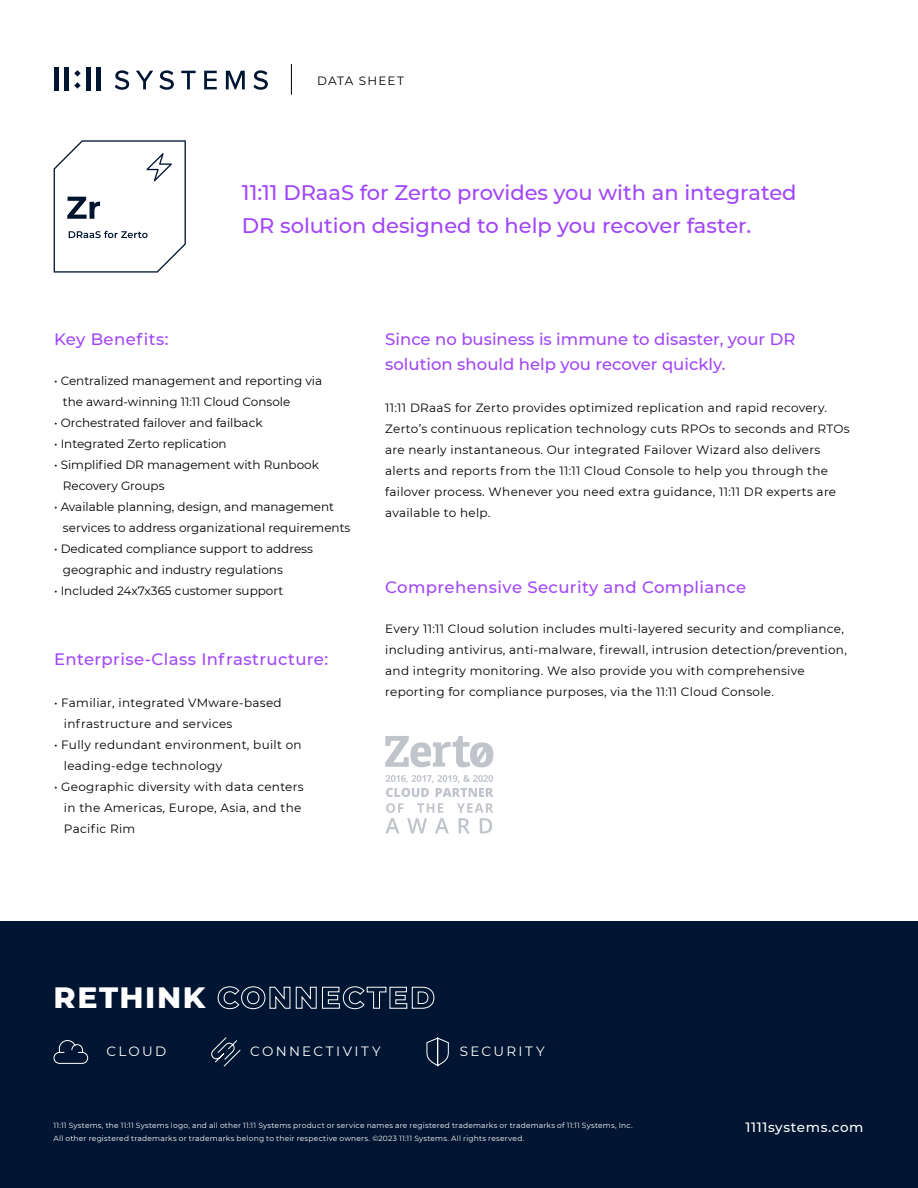
<style>
.page{position:relative;width:918px;height:1188px;background:#fff}
.page>*{position:absolute;margin:0;border:0;box-sizing:border-box;transform-origin:0 0}
.t1{font:800 30px "Montserrat";letter-spacing:.055em;color:#fff}
.t2{font:500 21px/33px "Montserrat";color:#a146f9}
.t3{font:500 16.5px "Montserrat";letter-spacing:.025em;color:#a146f9}
.t4{font:500 16.5px/25.5px "Montserrat";letter-spacing:.005em;color:#a146f9}
.t5{font:13.5px "Montserrat";letter-spacing:.175em;color:#fff}
.t6{font:500 13.5px "Montserrat";letter-spacing:.05em;color:#fff}
.t7{font:12px/21px "Montserrat";letter-spacing:.025em;color:#000}
.t8{font:12px/21px "Montserrat";color:#000}
.t9{font:12px "Montserrat";letter-spacing:.09em;color:#000}
.t10{font:7.5px/13.5px "Montserrat";letter-spacing:.03em;color:#fff}
</style>
<div class="page">
<svg style="left:115px;top:70px;width:14px;height:20px"></svg>
<svg style="left:136px;top:71px;width:17px;height:18px"></svg>
<svg style="left:159px;top:70px;width:15px;height:20px"></svg>
<svg style="left:181px;top:71px;width:15px;height:18px"></svg>
<svg style="left:204px;top:71px;width:13px;height:18px"></svg>
<svg style="left:226px;top:71px;width:19px;height:18px"></svg>
<svg style="left:253px;top:70px;width:15px;height:20px"></svg>
<div style="left:54px;top:68px;width:5px;height:23px;background:#001531"></div>
<div style="left:64px;top:68px;width:5px;height:23px;background:#001531"></div>
<svg style="left:74px;top:70px;width:7px;height:19px"></svg>
<hr style="left:86px;top:68px;width:4px;height:23px;background:#001531">
<div style="left:96px;top:68px;width:5px;height:23px;background:#001531"></div>
<hr style="left:291px;top:64px;width:1px;height:31px;background:#000">
<div style="left:0;top:922px;width:918px;height:266px;background:#001531"></div>
<svg style="left:53px;top:1040px;width:35px;height:24px"></svg>
<svg style="left:211px;top:1037px;width:30px;height:30px"></svg>
<svg style="left:426px;top:1037px;width:23px;height:30px"></svg>
<svg style="left:385px;top:736px;width:108px;height:31px"></svg>
<svg style="left:386px;top:775px;width:108px;height:22px"></svg>
<svg style="left:385px;top:803px;width:64px;height:30px"></svg>
<svg style="left:457px;top:803px;width:36px;height:30px"></svg>
<svg style="left:54px;top:140px;width:132px;height:133px"></svg>
<p class="t9" style="left:317px;top:73px;width:88px">DATA SHEET</p>
<h2 class="t2" style="left:242px;top:175px;width:556px">11:11 DRaaS for Zerto provides you with an integrated<br>DR solution designed to help you recover faster.</h2>
<h3 class="t3" style="left:54px;top:328px;width:116px">Key Benefits:</h3>
<p class="t8" style="left:63px;top:370px;width:261px;text-indent:-9px">• Centralized management and reporting via the award-winning 11:11 Cloud Console</p>
<p class="t8" style="left:54px;top:412px;width:210px">• Orchestrated failover and failback</p>
<p class="t8" style="left:54px;top:433px;width:174px">• Integrated Zerto replication</p>
<p class="t8" style="left:63px;top:454px;width:258px;text-indent:-9px">• Simplified DR management with Runbook<br>Recovery Groups</p>
<p class="t8" style="left:63px;top:496px;width:289px;text-indent:-9px">• Available planning, design, and management services to address organizational requirements</p>
<p class="t8" style="left:63px;top:538px;width:252px;text-indent:-9px">• Dedicated compliance support to address geographic and industry regulations</p>
<p class="t8" style="left:54px;top:580px;width:231px">• Included 24x7x365 customer support</p>
<h3 class="t3" style="left:54px;top:648px;width:276px">Enterprise-Class Infrastructure:</h3>
<p class="t7" style="left:64px;top:692px;width:219px;text-indent:-10px">• Familiar, integrated VMware-based infrastructure and services</p>
<p class="t7" style="left:64px;top:734px;width:239px;text-indent:-10px">• Fully redundant environment, built on leading-edge technology</p>
<p class="t7" style="left:64px;top:776px;width:241px;text-indent:-10px">• Geographic diversity with data centers in the Americas, Europe, Asia, and the<br>Pacific Rim</p>
<h3 class="t4" style="left:385px;top:326px;width:412px">Since no business is immune to disaster, your DR solution should help you recover quickly.</h3>
<p class="t7" style="left:385px;top:397px;width:466px">11:11 DRaaS for Zerto provides optimized replication and rapid recovery.<br>Zerto’s continuous replication technology cuts RPOs to seconds and RTOs are nearly instantaneous. Our integrated Failover Wizard also delivers alerts and reports from the 11:11 Cloud Console to help you through the failover process. Whenever you need extra guidance, 11:11 DR experts are available to help.</p>
<h3 class="t3" style="left:385px;top:575px;width:363px">Comprehensive Security and Compliance</h3>
<p class="t7" style="left:385px;top:618px;width:463px">Every 11:11 Cloud solution includes multi-layered security and compliance, including antivirus, anti-malware, firewall, intrusion detection/prevention, and integrity monitoring. We also provide you with comprehensive reporting for compliance purposes, via the 11:11 Cloud Console.</p>
<h1 class="t1" style="left:54px;top:976px;width:383px">RETHINK CONNECTED</h1>
<p class="t5" style="left:106px;top:1042px;width:61px">CLOUD</p>
<p class="t5" style="left:250px;top:1042px;width:132px">CONNECTIVITY</p>
<p class="t5" style="left:460px;top:1042px;width:86px">SECURITY</p>
<p class="t10" style="left:54px;top:1118px;width:581px">11:11 Systems, the 11:11 Systems logo, and all other 11:11 Systems product or service names are registered trademarks or trademarks of 11:11 Systems, Inc.<br>All other registered trademarks or trademarks belong to their respective owners. ©2023 11:11 Systems. All rights reserved.</p>
<p class="t6" style="left:745px;top:1118px;width:120px">1111systems.com</p>
</div>
